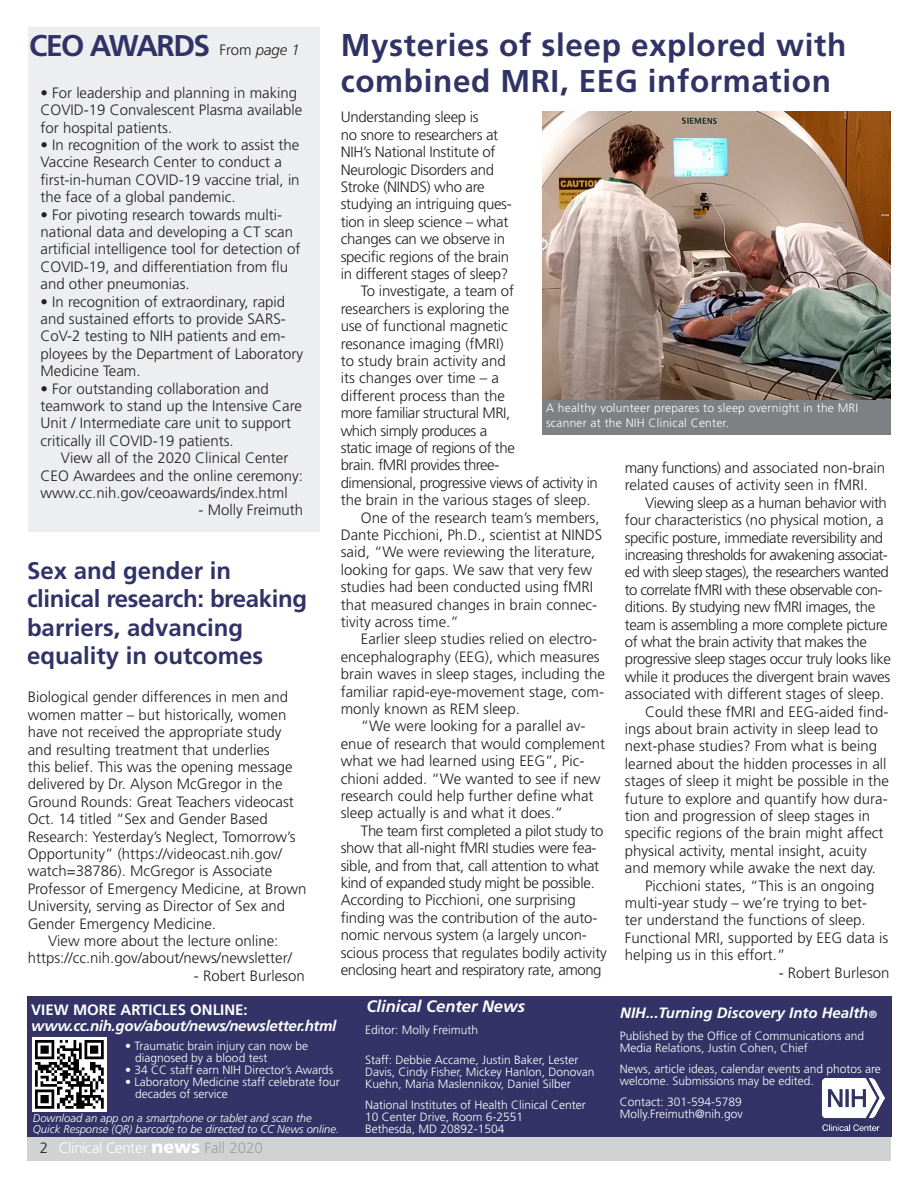
<style>
.page{position:relative;width:918px;height:1188px;background:#fff}
.page>*{position:absolute;margin:0;border:0;box-sizing:border-box;transform-origin:0 0}
.t1{font:700 31.5px/36px "Frutiger LT Std";letter-spacing:.02em;color:#313366}
.t2{font:700 30px "Frutiger LT Std";letter-spacing:-.05em;color:#313366}
.t3{font:700 24px/28.5px "Frutiger LT Std";color:#313366}
.t4{font:italic 700 16.5px "Frutiger LT Std";color:#fff}
.t5{font:300 15px/17.4px "Frutiger LT Std";color:#231f20}
.t6{font:300 15px/17.4px "Frutiger LT Std";letter-spacing:-.02em;color:#231f20}
.t7{font:300 15px/17.4px "Frutiger LT Std";letter-spacing:-.03em;color:#231f20}
.t8{font:italic 700 15px "Frutiger LT Std";letter-spacing:-.02em;color:#fff}
.t9{font:italic 700 15px "Frutiger LT Std";color:#fff}
.t10{font:300 15px "Frutiger LT Std";letter-spacing:-.01em;color:#fff}
.t11{font:700 15px "Frutiger LT Std";color:#fff}
.t12{font:italic 300 15px "Frutiger LT Std";color:#231f20}
.t13{font:300 12px/12px "Frutiger LT Std";color:#fff}
.t14{font:300 12px/14.4px "Frutiger LT Std";letter-spacing:.02em;color:#fff}
.t15{font:italic 300 11.25px/10.5px "Frutiger LT Std";color:#fff}
.s1{font-style:normal}
.s2{color:#231f20}
.s3{font-weight:900;font-size:18px}
.s4{color:#9d9fa2}
.s5{font-size:10.5px}
</style>
<div class="page">
<div style="left:27px;top:1134px;width:864px;height:27px;background:#d1d2d4"></div>
<div style="left:28px;top:27px;width:292px;height:504px;background:#edeeef"></div>
<div style="left:27px;top:996px;width:864px;height:140px;background:#333367"></div>
<img style="left:823px;top:1079px;width:61px;height:51px">
<div style="left:542px;top:399px;width:349px;height:36px;background:#7e8083"></div>
<img style="left:542px;top:111px;width:349px;height:288px">
<img style="left:33px;top:1038px;width:73px;height:74px">
<p class="t2" style="left:29px;top:27px;width:182px">CEO AWARDS</p>
<p class="t12" style="left:219px;top:41px;width:82px"><span class="s1">From</span> page 1</p>
<p class="t5" style="left:40px;top:84px;width:263px">• For leadership and planning in making<br>COVID-19 Convalescent Plasma available for hospital patients.</p>
<p class="t5" style="left:40px;top:136px;width:261px">• In recognition of the work to assist the Vaccine Research Center to conduct a first-in-human COVID-19 vaccine trial, in the face of a global pandemic.</p>
<p class="t5" style="left:40px;top:206px;width:261px">• For pivoting research towards multi&shy;national data and developing a CT scan artificial intelligence tool for detection of COVID-19, and differentiation from flu and other pneumonias.</p>
<p class="t5" style="left:40px;top:293px;width:264px">• In recognition of extraordinary, rapid and sustained efforts to provide SARS-CoV-2 testing to NIH patients and em&shy;ployees by the Department of Laboratory Medicine Team.</p>
<p class="t5" style="left:40px;top:380px;width:263px">• For outstanding collaboration and teamwork to stand up the Intensive Care Unit / Intermediate care unit to support critically ill COVID-19 patients.</p>
<p class="t5" style="left:40px;top:450px;width:264px;text-indent:20px">View all of the 2020 Clinical Center<br>CEO Awardees and the online ceremony: www.cc.nih.gov/ceoawards/index.html</p>
<p class="t5" style="left:199px;top:502px;width:106px">- Molly Freimuth</p>
<p class="t3" style="left:27px;top:556px;width:282px">Sex and gender in clinical research: breaking barriers, advancing equality in outcomes</p>
<p class="t5" style="left:28px;top:689px;width:280px">Biological gender differences in men and women matter – but historically, women have not received the appropriate study and resulting treatment that underlies<br>this belief. This was the opening message delivered by Dr. Alyson McGregor in the Ground Rounds: Great Teachers videocast Oct. 14 titled “Sex and Gender Based Research: Yesterday’s Neglect, Tomorrow’s Opportunity” (https://videocast.nih.gov/ watch=38786). McGregor is Associate Professor of Emergency Medicine, at Brown University, serving as Director of Sex and Gender Emergency Medicine.</p>
<p class="t5" style="left:28px;top:932px;width:266px;text-align:center">View more about the lecture online: https://cc.nih.gov/about/news/newsletter/</p>
<p class="t5" style="left:194px;top:967px;width:112px">- Robert Burleson</p>
<p class="t1" style="left:341px;top:28px;width:507px">Mysteries of sleep explored with combined MRI, EEG information</p>
<p class="t6" style="left:341px;top:109px;width:173px">Understanding sleep is<br>no snore to researchers at<br>NIH’s National Institute of<br>Neurologic Disorders and<br>Stroke (NINDS) who are studying an intriguing ques&shy;tion in sleep science – what changes can we observe in specific regions of the brain in different stages of sleep?</p>
<p class="t5" style="left:341px;top:283px;width:259px;text-indent:20px">To investigate, a team of<br>researchers is exploring the<br>use of functional magnetic<br>resonance imaging (fMRI)<br>to study brain activity and<br>its changes over time – a<br>different process than the<br>more familiar structural MRI,<br>which simply produces a<br>static image of regions of the<br>brain. fMRI provides three-<br>dimensional, progressive views of activity in the brain in the various stages of sleep.</p>
<p class="t5" style="left:341px;top:509px;width:263px;text-indent:20px">One of the research team’s members, Dante Picchioni, Ph.D., scientist at NINDS said, “We were reviewing the literature, looking for gaps. We saw that very few studies had been conducted using fMRI that measured changes in brain connec&shy;tivity across time.”</p>
<p class="t5" style="left:341px;top:631px;width:266px;text-indent:20px">Earlier sleep studies relied on electro&shy;encephalography (EEG), which measures brain waves in sleep stages, including the familiar rapid-eye-movement stage, com&shy;monly known as REM sleep.</p>
<p class="t5" style="left:341px;top:718px;width:266px;text-indent:20px">“We were looking for a parallel av&shy;enue of research that would complement what we had learned using EEG”, Pic&shy;chioni added. “We wanted to see if new research could help further define what sleep actually is and what it does.”</p>
<p class="t6" style="left:341px;top:822px;width:268px;text-indent:20px">The team first completed a pilot study to show that all-night fMRI studies were fea&shy;sible, and from that, call attention to what kind of expanded study might be possible.<br>According to Picchioni, one surprising finding was the contribution of the auto&shy;nomic nervous system (a largely uncon&shy;scious process that regulates bodily activity enclosing heart and respiratory rate, among</p>
<p class="t14" style="left:546px;top:401px;width:314px">A healthy volunteer prepares to sleep overnight in the MRI scanner at the NIH Clinical Center.</p>
<p class="t5" style="left:625px;top:459px;width:262px">many functions) and associated non-brain related causes of activity seen in fMRI.</p>
<p class="t7" style="left:625px;top:494px;width:268px;text-indent:20px">Viewing sleep as a human behavior with four characteristics (no physical motion, a specific posture, immediate reversibility and increasing thresholds for awakening associat&shy;ed with sleep stages), the researchers wanted to correlate fMRI with these observable con&shy;ditions. By studying new fMRI images, the team is assembling a more complete picture of what the brain activity that makes the progressive sleep stages occur truly looks like while it produces the divergent brain waves associated with different stages of sleep.</p>
<p class="t5" style="left:625px;top:703px;width:266px;text-indent:20px">Could these fMRI and EEG-aided find&shy;ings about brain activity in sleep lead to next-phase studies? From what is being learned about the hidden processes in all stages of sleep it might be possible in the future to explore and quantify how dura&shy;tion and progression of sleep stages in specific regions of the brain might affect physical activity, mental insight, acuity and memory while awake the next day.</p>
<p class="t5" style="left:625px;top:877px;width:265px;text-indent:20px">Picchioni states, “This is an ongoing multi-year study – we’re trying to bet&shy;ter understand the functions of sleep.<br>Functional MRI, supported by EEG data is helping us in this effort.”</p>
<p class="t5" style="left:779px;top:964px;width:112px">- Robert Burleson</p>
<p class="t11" style="left:31px;top:1001px;width:218px">VIEW MORE ARTICLES ONLINE:</p>
<p class="t8" style="left:31px;top:1017px;width:307px">www.cc.nih.gov/about/news/newsletter.html</p>
<p class="t13" style="left:135px;top:1040px;width:174px;text-indent:-10px">• Traumatic brain injury can now be diagnosed by a blood test</p>
<p class="t13" style="left:125px;top:1064px;width:210px">• 34 CC staff earn NIH Director’s Awards</p>
<p class="t13" style="left:135px;top:1076px;width:206px;text-indent:-10px">• Laboratory Medicine staff celebrate four decades of service</p>
<p class="t15" style="left:33px;top:1113px;width:308px">Download an app on a smartphone or tablet and scan the<br>Quick Response (QR) barcode to be directed to CC News online.</p>
<p class="t10" style="left:40px;top:1139px;width:224px"><span class="s2">2</span> Clinical Center <span class="s3">news</span> <span class="s4">Fall 2020</span></p>
<p class="t4" style="left:367px;top:996px;width:160px">Clinical Center News</p>
<p class="t13" style="left:365px;top:1024px;width:115px">Editor: Molly Freimuth</p>
<p class="t13" style="left:365px;top:1054px;width:231px">Staff: Debbie Accame, Justin Baker, Lester<br>Davis, Cindy Fisher, Mickey Hanlon, Donovan<br>Kuehn, Maria Maslennikov, Daniel Silber</p>
<p class="t13" style="left:365px;top:1099px;width:222px">National Institutes of Health Clinical Center<br>10 Center Drive, Room 6-2551<br>Bethesda, MD 20892-1504</p>
<p class="t9" style="left:620px;top:1004px;width:258px">NIH...Turning Discovery Into Health<span class="s5">®</span></p>
<p class="t13" style="left:620px;top:1030px;width:246px">Published by the Office of Communications and<br>Media Relations, Justin Cohen, Chief</p>
<p class="t13" style="left:620px;top:1063px;width:263px">News, article ideas, calendar events and photos are welcome. Submissions may be edited.</p>
<p class="t13" style="left:620px;top:1096px;width:124px">Contact: 301-594-5789<br>Molly.Freimuth@nih.gov</p>
</div>
